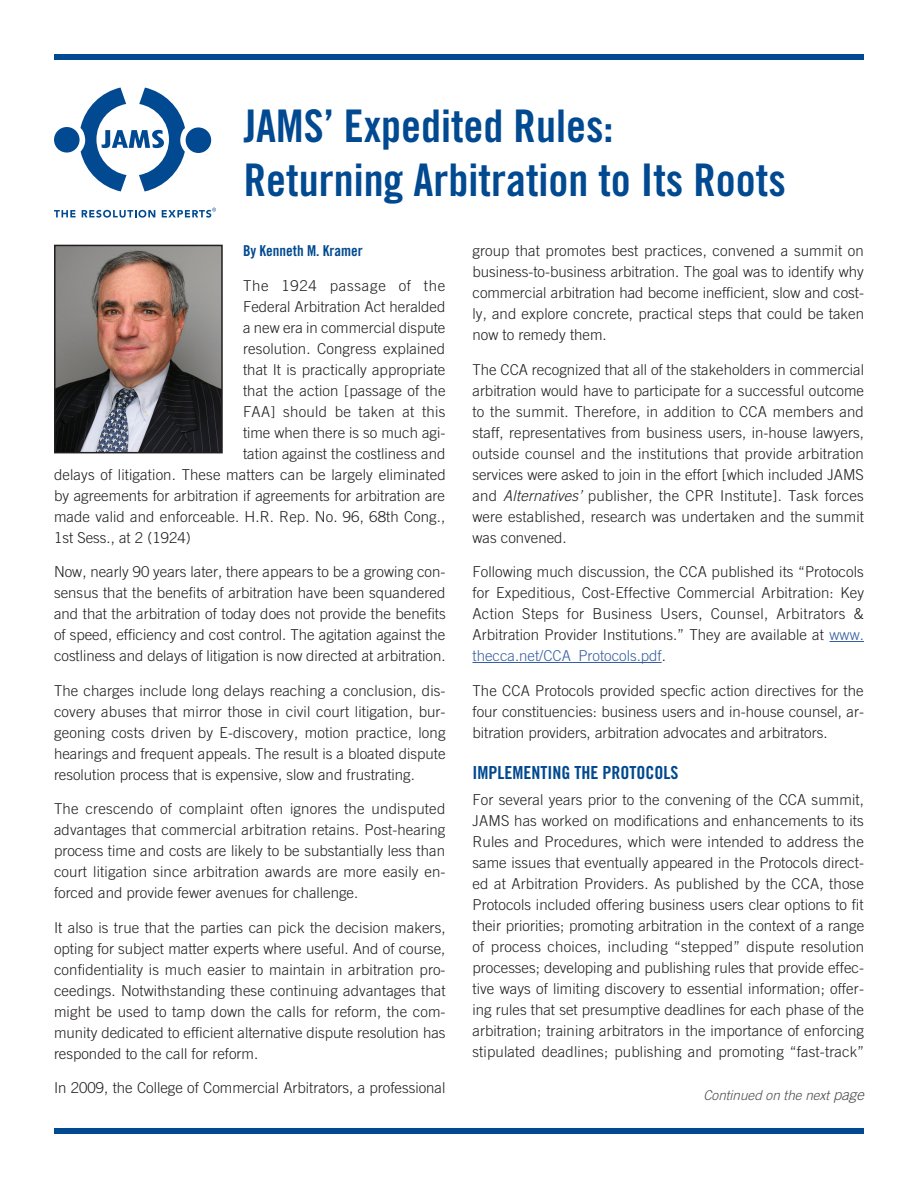
<style>
.page{position:relative;width:918px;height:1188px;background:#fff}
.page>*{position:absolute;margin:0;border:0;box-sizing:border-box;transform-origin:0 0}
.t1{font:45px "Trade Gothic LT Std Bd Cn 20";color:#014990}
.t2{font:18px "Trade Gothic LT Std Bd Cn 20";color:#014990}
.txt-genLeft{font:300 15px/21px "Trade Gothic LT Std";color:#231f20;text-align:justify}
.txt-genLeft-2{font:300 15px "Trade Gothic LT Std";letter-spacing:.02em;color:#231f20}
.txt-genLeft-3{font:300 15px "Trade Gothic LT Std";letter-spacing:.05em;color:#231f20}
.hAuthor{font:15px "Trade Gothic LT Std Bd Cn 20";color:#014990}
.continued{font:italic 300 13.5px "Trade Gothic LT Std";color:#4b4c4d}
.s1{font-style:italic}
.s2{color:#365fa0}
.s3{font-size:15px}
</style>
<div class="page">
<div style="left:54px;top:54px;width:810px;height:6px;background:#014990"></div>
<div style="left:54px;top:1128px;width:810px;height:6px;background:#014990"></div>
<div style="left:54px;top:127px;width:26px;height:26px;background:#014990;border-radius:50%"></div>
<svg style="left:80px;top:88px;width:105px;height:103px"></svg>
<div style="left:186px;top:127px;width:25px;height:26px;background:#014990;border-radius:50%"></div>
<svg style="left:54px;top:210px;width:22px;height:7px"></svg>
<svg style="left:82px;top:210px;width:73px;height:8px"></svg>
<svg style="left:162px;top:208px;width:54px;height:10px"></svg>
<hr style="left:830px;top:641px;width:34px;height:1px;background:#365fa0">
<hr style="left:472px;top:662px;width:190px;height:1px;background:#365fa0">
<img style="left:57px;top:248px;width:163px;height:202px">
<div style="left:54px;top:245px;width:169px;height:208px;border:2px solid #231f20"></div>
<p class="t1" style="left:244px;top:98px;width:371px">JAMS’ Expedited Rules:</p>
<p class="t1" style="left:244px;top:152px;width:544px">Returning Arbitration to Its Roots</p>
<p class="hAuthor" style="left:243px;top:242px;width:121px">By Kenneth M. Kramer</p>
<p class="txt-genLeft-3" style="left:243px;top:276px;width:204px">The 1924 passage of the</p>
<p class="txt-genLeft" style="left:243px;top:295px;width:204px">Federal Arbitration Act heralded</p>
<p class="txt-genLeft" style="left:243px;top:316px;width:204px">a new era in commercial dispute</p>
<p class="txt-genLeft" style="left:243px;top:337px;width:204px">resolution. Congress explained</p>
<p class="txt-genLeft" style="left:243px;top:358px;width:204px">that It is practically appropriate</p>
<p class="txt-genLeft" style="left:243px;top:379px;width:204px">that the action [passage of the</p>
<p class="txt-genLeft-2" style="left:243px;top:402px;width:204px">FAA] should be taken at this</p>
<p class="txt-genLeft" style="left:243px;top:421px;width:204px">time when there is so much agi-</p>
<p class="txt-genLeft" style="left:243px;top:442px;width:204px">tation against the costliness and</p>
<p class="txt-genLeft" style="left:54px;top:463px;width:393px">delays of litigation. These matters can be largely eliminated</p>
<p class="txt-genLeft" style="left:54px;top:484px;width:393px">by agreements for arbitration if agreements for arbitration are</p>
<p class="txt-genLeft" style="left:54px;top:505px;width:393px">made valid and enforceable. H.R. Rep. No. 96, 68th Cong.,</p>
<p class="txt-genLeft" style="left:54px;top:526px;width:138px">1st Sess., at 2 (1924)</p>
<p class="txt-genLeft" style="left:54px;top:561px;width:393px">Now, nearly 90 years later, there appears to be a growing con&shy;sensus that the benefits of arbitration have been squandered and that the arbitration of today does not provide the benefits of speed, efficiency and cost control. The agitation against the costliness and delays of litigation is now directed at arbitration.</p>
<p class="txt-genLeft" style="left:54px;top:679px;width:393px">The charges include long delays reaching a conclusion, dis&shy;covery abuses that mirror those in civil court litigation, bur&shy;geoning costs driven by E-discovery, motion practice, long hearings and frequent appeals. The result is a bloated dispute resolution process that is expensive, slow and frustrating.</p>
<p class="txt-genLeft" style="left:54px;top:798px;width:393px">The crescendo of complaint often ignores the undisputed advantages that commercial arbitration retains. Post-hearing process time and costs are likely to be substantially less than court litigation since arbitration awards are more easily en&shy;forced and provide fewer avenues for challenge.</p>
<p class="txt-genLeft" style="left:54px;top:916px;width:393px">It also is true that the parties can pick the decision makers, opting for subject matter experts where useful. And of course, confidentiality is much easier to maintain in arbitration pro&shy;ceedings. Notwithstanding these continuing advantages that might be used to tamp down the calls for reform, the com&shy;munity dedicated to efficient alternative dispute resolution has responded to the call for reform.</p>
<p class="txt-genLeft" style="left:54px;top:1077px;width:393px">In 2009, the College of Commercial Arbitrators, a professional</p>
<p class="txt-genLeft" style="left:472px;top:240px;width:393px">group that promotes best practices, convened a summit on business-to-business arbitration. The goal was to identify why commercial arbitration had become inefficient, slow and cost&shy;ly, and explore concrete, practical steps that could be taken now to remedy them.</p>
<p class="txt-genLeft" style="left:472px;top:358px;width:393px">The CCA recognized that all of the stakeholders in commercial arbitration would have to participate for a successful outcome to the summit. Therefore, in addition to CCA members and staff, representatives from business users, in-house lawyers, outside counsel and the institutions that provide arbitration services were asked to join in the effort [which included JAMS and <span class="s1">Alternatives’</span> publisher, the CPR Institute]. Task forces were established, research was undertaken and the summit was convened.</p>
<p class="txt-genLeft" style="left:472px;top:561px;width:393px">Following much discussion, the CCA published its “Protocols for Expeditious, Cost-Effective Commercial Arbitration: Key Action Steps for Business Users, Counsel, Arbitrators &amp; Arbitration Provider Institutions.” They are available at <span class="s2">www. thecca.net/CCA_Protocols.pdf</span>.</p>
<p class="txt-genLeft" style="left:472px;top:679px;width:393px">The CCA Protocols provided specfic action directives for the four constituencies: business users and in-house counsel, ar&shy;bitration providers, arbitration advocates and arbitrators.</p>
<p class="t2" style="left:472px;top:762px;width:207px">IMPLEMENTING THE PROTOCOLS</p>
<p class="txt-genLeft" style="left:472px;top:789px;width:393px">For several years prior to the convening of the CCA summit, JAMS has worked on modifications and enhancements to its Rules and Procedures, which were intended to address the same issues that eventually appeared in the Protocols direct&shy;ed at Arbitration Providers. As published by the CCA, those Protocols included offering business users clear options to fit their priorities; promoting arbitration in the context of a range of process choices, including “stepped” dispute resolution processes; developing and publishing rules that provide effec&shy;tive ways of limiting discovery to essential information; offer&shy;ing rules that set presumptive deadlines for each phase of the arbitration; training arbitrators in the importance of enforcing stipulated deadlines; publishing and promoting “fast-track”</p>
<p class="continued" style="left:703px;top:1087px;width:162px">Continued on the next <span class="s3">page</span></p>
</div>
